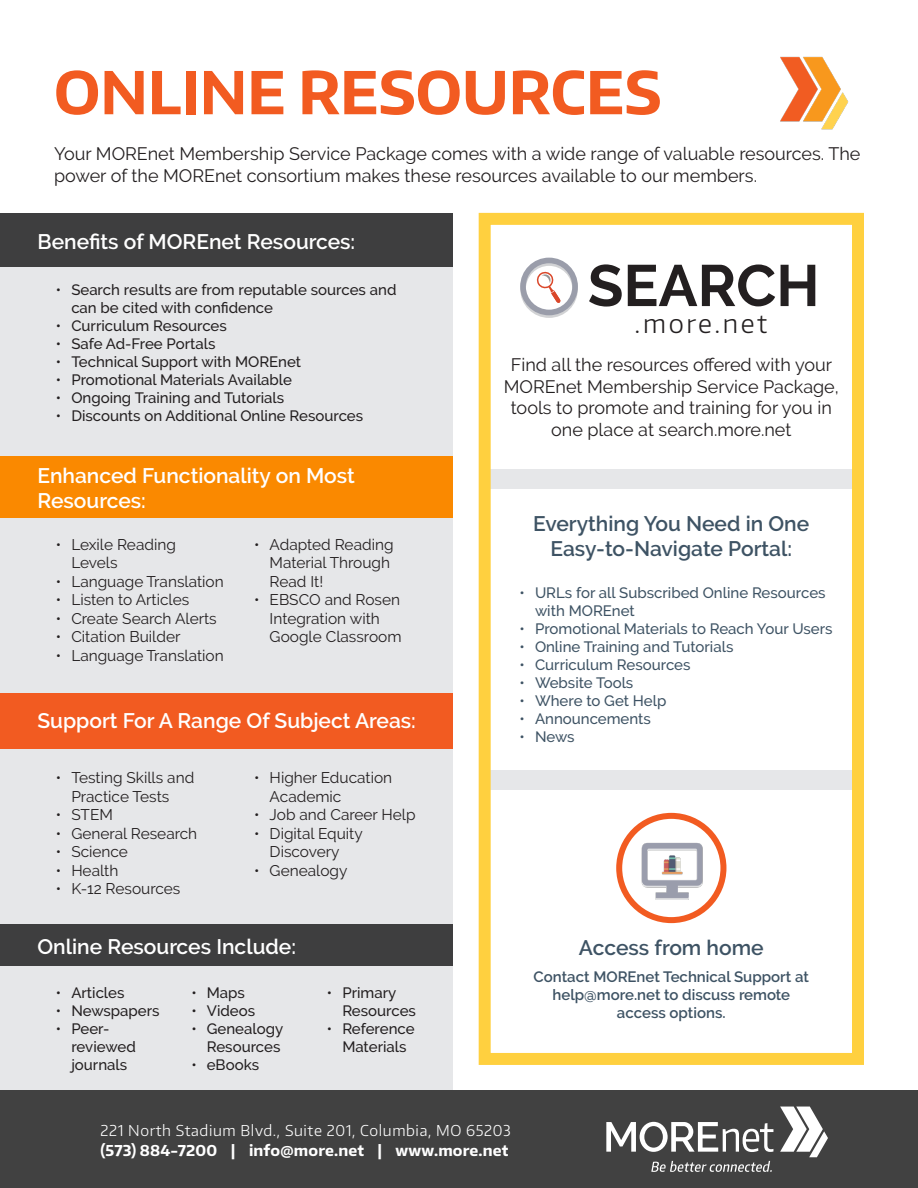
<style>
.page{position:relative;width:918px;height:1188px;background:#fff}
.page>*{position:absolute;margin:0;border:0;box-sizing:border-box;transform-origin:0 0}
.t1{font:700 58.5px "Encode Sans";color:#f25b21}
.t2{font:700 58.2px "Raleway";color:#231f20}
.t3{font:300 25.95px "Encode Sans";letter-spacing:.1em;color:#231f20}
.t4{font:600 21px/25.2px "Raleway";color:#fff}
.t5{font:600 21px/25.2px "Raleway";color:#3e5364;text-align:center}
.t6{font:18px/21.6px "Raleway";color:#231f20}
.t7{font:15.45px/18.5px "Raleway";color:#231f20}
.t8{font:500 15px/18px "Raleway";color:#231f20}
.t9{font:500 15px/18px "Raleway";color:#3e5364}
.Popout_Box_Body{font:600 15px/18px "Raleway";color:#3e5364;text-align:center}
.t10{font:300 15px "Encode Sans";letter-spacing:.04em;color:#fff}
.t11{font:700 15px "Encode Sans";letter-spacing:.01em;color:#fff}
</style>
<div class="page">
<div style="left:485px;top:469px;width:372px;height:20px;background:#e6e7e9"></div>
<div style="left:485px;top:770px;width:372px;height:19px;background:#e6e7e9"></div>
<div style="left:0;top:266px;width:452px;height:824px;background:#e6e7e9"></div>
<div style="left:0;top:924px;width:452px;height:42px;background:#3e3e3f"></div>
<div style="left:0;top:213px;width:452px;height:53px;background:#3e3e3f"></div>
<img style="left:780px;top:56px;width:69px;height:74px">
<div style="left:0;top:693px;width:452px;height:56px;background:#f25b21"></div>
<div style="left:0;top:456px;width:452px;height:62px;background:#fa8900"></div>
<svg style="left:619px;top:816px;width:104px;height:104px"></svg>
<div style="left:616px;top:813px;width:110px;height:110px;border:6px solid #f25b21;border-radius:50%"></div>
<img style="left:636px;top:836px;width:71px;height:66px">
<div style="left:520px;top:260px;width:58px;height:58px;border:6px solid #d1d2d4;border-radius:50%"></div>
<div style="left:520px;top:258px;width:58px;height:57px;border:6px solid #9a9daa;border-radius:50%"></div>
<svg style="left:536px;top:271px;width:25px;height:32px"></svg>
<div style="left:0;top:1090px;width:918px;height:98px;background:#414141"></div>
<svg style="left:780px;top:1107px;width:48px;height:50px"></svg>
<svg style="left:651px;top:1161px;width:121px;height:11px"></svg>
<svg style="left:606px;top:1122px;width:167px;height:30px"></svg>
<div style="left:479px;top:213px;width:385px;height:852px;border:12px solid #ffd03f"></div>
<p class="t1" style="left:54px;top:54px;width:609px">ONLINE RESOURCES</p>
<p class="t6" style="left:54px;top:143px;width:808px">Your MOREnet Membership Service Package comes with a wide range of valuable resources. The power of the MOREnet consortium makes these resources available to our members.</p>
<p class="t4" style="left:38px;top:229px;width:319px">Benefits of MOREnet Resources:</p>
<p class="t2" style="left:197px;top:252px;width:272px">SUPPORT</p>
<p class="t2" style="left:588px;top:252px;width:233px">SEARCH</p>
<p class="t3" style="left:635px;top:306px;width:134px">.more.net</p>
<p class="t8" style="left:71px;top:281px;width:327px;text-indent:-15px">• Search results are from reputable sources and can be cited with confidence</p>
<p class="t8" style="left:56px;top:317px;width:172px">• Curriculum Resources</p>
<p class="t8" style="left:56px;top:335px;width:161px">• Safe Ad-Free Portals</p>
<p class="t8" style="left:56px;top:353px;width:247px">• Technical Support with MOREnet</p>
<p class="t8" style="left:56px;top:371px;width:238px">• Promotional Materials Available</p>
<p class="t8" style="left:56px;top:389px;width:230px">• Ongoing Training and Tutorials</p>
<p class="t8" style="left:56px;top:407px;width:309px">• Discounts on Additional Online Resources</p>
<p class="t6" style="left:504px;top:354px;width:337px;text-align:center">Find all the resources offered with your MOREnet Membership Service Package, tools to promote and training for you in one place at search.more.net</p>
<p class="t4" style="left:38px;top:463px;width:319px">Enhanced Functionality on Most<br>Resources:</p>
<p class="t5" style="left:533px;top:511px;width:278px">Everything You Need in One<br>Easy-to-Navigate Portal:</p>
<p class="t7" style="left:71px;top:535px;width:106px;text-indent:-15px">• Lexile Reading<br>Levels</p>
<p class="t7" style="left:56px;top:572px;width:169px">• Language Translation</p>
<p class="t7" style="left:56px;top:591px;width:135px">• Listen to Articles</p>
<p class="t7" style="left:56px;top:609px;width:162px">• Create Search Alerts</p>
<p class="t7" style="left:56px;top:628px;width:126px">• Citation Builder</p>
<p class="t7" style="left:56px;top:646px;width:169px">• Language Translation</p>
<p class="t7" style="left:270px;top:535px;width:125px;text-indent:-15px">• Adapted Reading<br>Material Through<br>Read It!</p>
<p class="t7" style="left:270px;top:591px;width:133px;text-indent:-15px">• EBSCO and Rosen<br>Integration with<br>Google Classroom</p>
<p class="t9" style="left:535px;top:584px;width:292px;text-indent:-15px">• URLs for all Subscribed Online Resources with MOREnet</p>
<p class="t9" style="left:520px;top:620px;width:315px">• Promotional Materials to Reach Your Users</p>
<p class="t9" style="left:520px;top:638px;width:215px">• Online Training and Tutorials</p>
<p class="t9" style="left:520px;top:656px;width:172px">• Curriculum Resources</p>
<p class="t9" style="left:520px;top:674px;width:115px">• Website Tools</p>
<p class="t9" style="left:520px;top:692px;width:148px">• Where to Get Help</p>
<p class="t9" style="left:520px;top:710px;width:133px">• Announcements</p>
<p class="t9" style="left:520px;top:728px;width:57px">• News</p>
<p class="t4" style="left:38px;top:708px;width:380px">Support For A Range Of Subject Areas:</p>
<p class="t7" style="left:71px;top:768px;width:124px;text-indent:-15px">• Testing Skills and<br>Practice Tests</p>
<p class="t7" style="left:56px;top:805px;width:59px">• STEM</p>
<p class="t7" style="left:56px;top:824px;width:143px">• General Research</p>
<p class="t7" style="left:56px;top:842px;width:74px">• Science</p>
<p class="t7" style="left:56px;top:861px;width:64px">• Health</p>
<p class="t7" style="left:56px;top:879px;width:126px">• K-12 Resources</p>
<p class="t7" style="left:270px;top:768px;width:124px;text-indent:-15px">• Higher Education<br>Academic</p>
<p class="t7" style="left:254px;top:805px;width:163px">• Job and Career Help</p>
<p class="t7" style="left:254px;top:824px;width:110px;text-align:center">• Digital Equity<br>Discovery</p>
<p class="t7" style="left:254px;top:861px;width:95px">• Genealogy</p>
<p class="t4" style="left:38px;top:934px;width:260px">Online Resources Include:</p>
<p class="t5" style="left:579px;top:935px;width:186px">Access from home</p>
<p class="t8" style="left:56px;top:984px;width:70px">• Articles</p>
<p class="t8" style="left:56px;top:1002px;width:105px">• Newspapers</p>
<p class="t8" style="left:71px;top:1020px;width:66px;text-indent:-15px">• Peer&shy;reviewed journals</p>
<p class="t8" style="left:191px;top:984px;width:55px">• Maps</p>
<p class="t8" style="left:191px;top:1002px;width:65px">• Videos</p>
<p class="t8" style="left:191px;top:1020px;width:93px;text-align:right">• Genealogy<br>Resources</p>
<p class="t8" style="left:191px;top:1056px;width:69px">• eBooks</p>
<p class="t8" style="left:342px;top:984px;width:75px;text-indent:-15px">• Primary<br>Resources</p>
<p class="t8" style="left:327px;top:1020px;width:89px;text-align:center">• Reference<br>Materials</p>
<p class="t10" style="left:100px;top:1121px;width:412px">221 North Stadium Blvd., Suite 201, Columbia, MO 65203</p>
<p class="t11" style="left:100px;top:1140px;width:410px">(573) 884-7200 | info@more.net | www.more.net</p>
<p class="Popout_Box_Body" style="left:534px;top:968px;width:277px">Contact MOREnet Technical Support at</p>
<p class="Popout_Box_Body" style="left:552px;top:986px;width:239px">help@more.net to discuss remote access options.</p>
</div>
